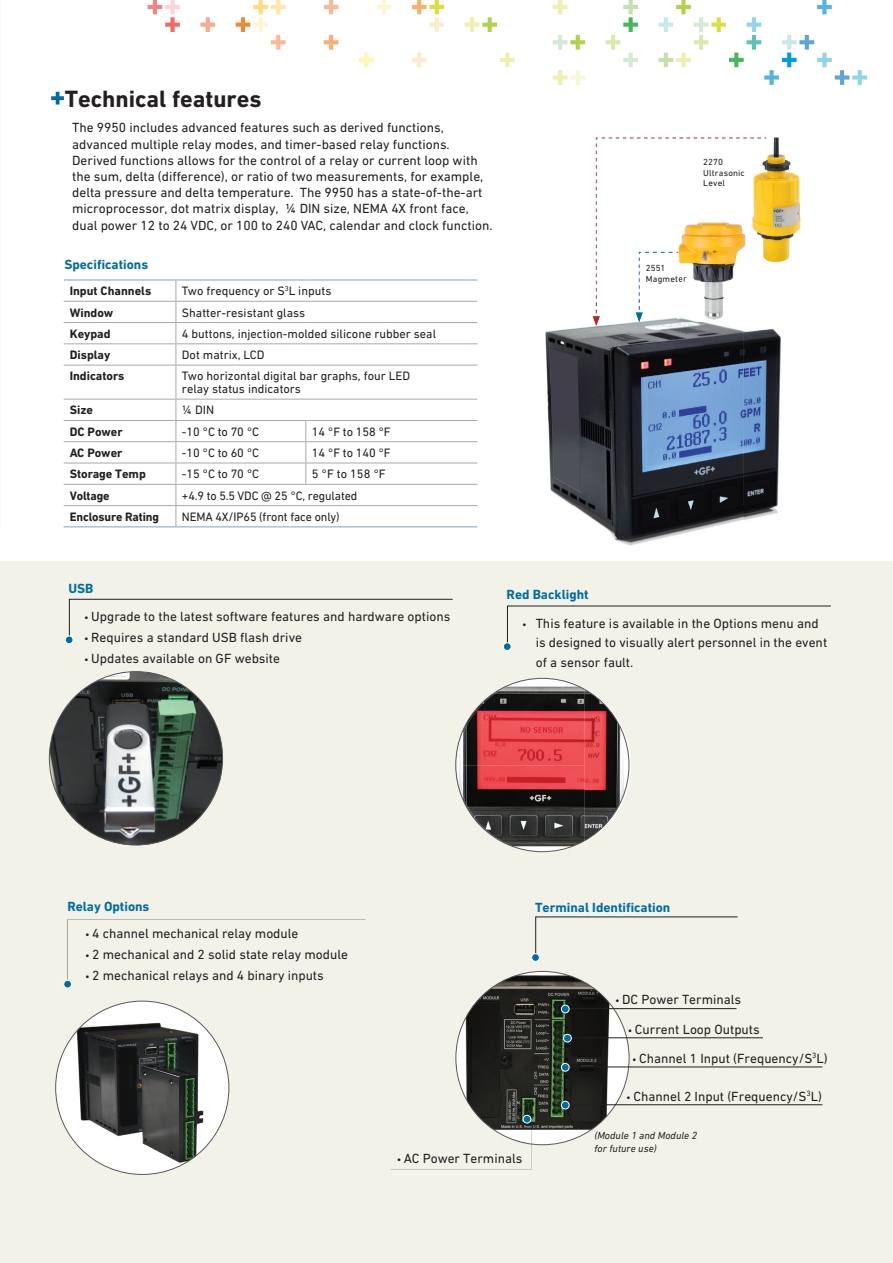
<style>
.page{position:relative;width:893px;height:1263px;background:#fff}
.page>*{position:absolute;margin:0;border:0;box-sizing:border-box;transform-origin:0 0}
.t1{font:700 24px "DIN Next W1 G";color:#231f20}
.t2{font:13.5px/16.2px "DIN Next W1 G";color:#231f20}
.t3{font:700 13.5px "DIN Next W1 G";color:#006da2}
.t4{font:12.3px/12.8px "DIN Next W1 G";color:#231f20}
.t5{font:700 12.3px "DIN Next W1 G";color:#231f20}
.t6{font:italic 10.5px/12.6px "DIN Next W1 G";color:#231f20}
.t7{font:9px/10.5px "DIN Next W1 G";letter-spacing:.02em;color:#231f20}
.s1{font-size:10.5px}
</style>
<div class="page">
<svg style="left:148px;top:0;width:32px;height:32px"></svg>
<svg style="left:200px;top:17px;width:15px;height:15px"></svg>
<svg style="left:236px;top:0;width:50px;height:50px"></svg>
<svg style="left:324px;top:35px;width:14px;height:15px"></svg>
<svg style="left:324px;top:0;width:14px;height:14px"></svg>
<svg style="left:359px;top:53px;width:15px;height:14px"></svg>
<svg style="left:377px;top:0;width:14px;height:14px"></svg>
<svg style="left:412px;top:53px;width:15px;height:14px"></svg>
<svg style="left:412px;top:0;width:32px;height:32px"></svg>
<svg style="left:465px;top:17px;width:32px;height:15px"></svg>
<svg style="left:500px;top:53px;width:15px;height:14px"></svg>
<svg style="left:553px;top:70px;width:32px;height:15px"></svg>
<svg style="left:553px;top:35px;width:32px;height:15px"></svg>
<svg style="left:553px;top:0;width:14px;height:14px"></svg>
<svg style="left:606px;top:0;width:32px;height:67px"></svg>
<svg style="left:658px;top:0;width:209px;height:85px"></svg>
<svg style="left:51px;top:92px;width:13px;height:13px"></svg>
<div style="left:0;top:562px;width:893px;height:701px;background:#f2f2e9"></div>
<svg style="left:49px;top:671px;width:174px;height:174px"></svg>
<svg style="left:65px;top:599px;width:388px;height:45px"></svg>
<svg style="left:63px;top:919px;width:303px;height:69px"></svg>
<svg style="left:55px;top:1001px;width:174px;height:174px"></svg>
<hr style="left:64px;top:301px;width:112px;height:1px;background:#a8a9ad">
<hr style="left:176px;top:301px;width:130px;height:1px;background:#a8a9ad">
<hr style="left:306px;top:301px;width:171px;height:1px;background:#a8a9ad">
<hr style="left:64px;top:322px;width:112px;height:1px;background:#a8a9ad">
<hr style="left:176px;top:322px;width:130px;height:1px;background:#a8a9ad">
<hr style="left:306px;top:322px;width:171px;height:1px;background:#a8a9ad">
<hr style="left:64px;top:343px;width:112px;height:1px;background:#a8a9ad">
<hr style="left:176px;top:343px;width:130px;height:1px;background:#a8a9ad">
<svg style="left:176px;top:281px;width:1px;height:84px"></svg>
<hr style="left:306px;top:343px;width:171px;height:1px;background:#a8a9ad">
<hr style="left:64px;top:365px;width:112px;height:1px;background:#a8a9ad">
<hr style="left:176px;top:365px;width:130px;height:1px;background:#a8a9ad">
<hr style="left:176px;top:365px;width:1px;height:34px;background:#a8a9ad">
<hr style="left:306px;top:365px;width:171px;height:1px;background:#a8a9ad">
<hr style="left:64px;top:399px;width:112px;height:1px;background:#a8a9ad">
<hr style="left:176px;top:399px;width:130px;height:1px;background:#a8a9ad">
<hr style="left:306px;top:399px;width:171px;height:1px;background:#a8a9ad">
<hr style="left:64px;top:420px;width:112px;height:1px;background:#a8a9ad">
<hr style="left:176px;top:420px;width:130px;height:1px;background:#a8a9ad">
<hr style="left:306px;top:420px;width:171px;height:1px;background:#a8a9ad">
<hr style="left:64px;top:441px;width:112px;height:1px;background:#a8a9ad">
<hr style="left:176px;top:441px;width:130px;height:1px;background:#a8a9ad">
<hr style="left:306px;top:441px;width:171px;height:1px;background:#a8a9ad">
<hr style="left:64px;top:463px;width:112px;height:1px;background:#a8a9ad">
<hr style="left:176px;top:463px;width:130px;height:1px;background:#a8a9ad">
<hr style="left:306px;top:463px;width:171px;height:1px;background:#a8a9ad">
<svg style="left:305px;top:421px;width:1px;height:63px"></svg>
<hr style="left:64px;top:484px;width:112px;height:1px;background:#a8a9ad">
<hr style="left:176px;top:484px;width:130px;height:1px;background:#a8a9ad">
<hr style="left:306px;top:484px;width:171px;height:1px;background:#a8a9ad">
<hr style="left:64px;top:505px;width:112px;height:1px;background:#a8a9ad">
<hr style="left:176px;top:505px;width:130px;height:1px;background:#a8a9ad">
<svg style="left:176px;top:399px;width:1px;height:127px"></svg>
<hr style="left:306px;top:505px;width:171px;height:1px;background:#a8a9ad">
<hr style="left:64px;top:279px;width:112px;height:2px;background:#82b1d2">
<hr style="left:176px;top:279px;width:130px;height:2px;background:#82b1d2">
<hr style="left:306px;top:279px;width:171px;height:2px;background:#82b1d2">
<hr style="left:64px;top:526px;width:112px;height:1px;background:#82b1d2">
<hr style="left:176px;top:526px;width:130px;height:1px;background:#82b1d2">
<hr style="left:306px;top:526px;width:171px;height:1px;background:#82b1d2">
<hr style="left:567px;top:1008px;width:169px;height:1px;background:#231f20">
<hr style="left:569px;top:1037px;width:194px;height:1px;background:#231f20">
<hr style="left:567px;top:1067px;width:255px;height:1px;background:#231f20">
<hr style="left:567px;top:1104px;width:255px;height:1px;background:#231f20">
<svg style="left:390px;top:971px;width:239px;height:199px"></svg>
<svg style="left:531px;top:916px;width:207px;height:46px"></svg>
<svg style="left:455px;top:678px;width:176px;height:174px"></svg>
<svg style="left:503px;top:606px;width:328px;height:45px"></svg>
<img style="left:766px;top:138px;width:35px;height:84px">
<img style="left:766px;top:222px;width:35px;height:40px">
<img style="left:545px;top:316px;width:236px;height:230px">
<svg style="left:593px;top:138px;width:173px;height:188px"></svg>
<h1 class="t1" style="left:65px;top:85px;width:198px">Technical features</h1>
<p class="t2" style="left:72px;top:120px;width:422px">The 9950 includes advanced features such as derived functions, advanced multiple relay modes, and timer-based relay functions.<br>Derived functions allows for the control of a relay or current loop with the sum, delta (difference), or ratio of two measurements, for example, delta pressure and delta temperature. The 9950 has a state-of-the-art microprocessor, dot matrix display, ¼ DIN size, NEMA 4X front face, dual power 12 to 24 VDC, or 100 to 240 VAC, calendar and clock function.</p>
<p class="t3" style="left:64px;top:257px;width:85px">Specifications</p>
<p class="t5" style="left:70px;top:284px;width:83px">Input Channels</p>
<p class="t4" style="left:182px;top:285px;width:151px">Two frequency or S<sup>3</sup>L inputs</p>
<p class="t5" style="left:70px;top:305px;width:45px">Window</p>
<p class="t4" style="left:182px;top:306px;width:125px">Shatter-resistant glass</p>
<p class="t5" style="left:70px;top:326px;width:42px">Keypad</p>
<p class="t4" style="left:182px;top:327px;width:256px">4 buttons, injection-molded silicone rubber seal</p>
<p class="t5" style="left:70px;top:348px;width:42px">Display</p>
<p class="t4" style="left:182px;top:348px;width:84px">Dot matrix, LCD</p>
<p class="t5" style="left:70px;top:369px;width:56px">Indicators</p>
<p class="t4" style="left:182px;top:370px;width:230px">Two horizontal digital bar graphs, four LED relay status indicators</p>
<p class="t5" style="left:70px;top:403px;width:25px">Size</p>
<p class="t4" style="left:182px;top:404px;width:34px">¼ DIN</p>
<p class="t5" style="left:70px;top:424px;width:54px">DC Power</p>
<p class="t4" style="left:182px;top:425px;width:79px">-10 °C to 70 °C</p>
<p class="t4" style="left:312px;top:425px;width:81px">14 °F to 158 °F</p>
<p class="t5" style="left:70px;top:446px;width:54px">AC Power</p>
<p class="t4" style="left:182px;top:446px;width:79px">-10 °C to 60 °C</p>
<p class="t4" style="left:312px;top:446px;width:81px">14 °F to 140 °F</p>
<p class="t5" style="left:70px;top:467px;width:78px">Storage Temp</p>
<p class="t4" style="left:182px;top:468px;width:79px">-15 °C to 70 °C</p>
<p class="t4" style="left:312px;top:468px;width:76px">5 °F to 158 °F</p>
<p class="t5" style="left:70px;top:488px;width:41px">Voltage</p>
<p class="t4" style="left:182px;top:489px;width:177px">+4.9 to 5.5 VDC @ 25 °C, regulated</p>
<p class="t5" style="left:70px;top:509px;width:91px">Enclosure Rating</p>
<p class="t4" style="left:182px;top:510px;width:159px">NEMA 4X/IP65 (front face only)</p>
<p class="t7" style="left:703px;top:157px;width:43px">2270<br>Ultrasonic<br>Level</p>
<p class="t7" style="left:646px;top:263px;width:42px">2551<br>Magmeter</p>
<p class="t3" style="left:68px;top:580px;width:26px">USB</p>
<p class="t2" style="left:84px;top:608px;width:368px"><span class="s1">•</span> Upgrade to the latest software features and hardware options</p>
<p class="t2" style="left:84px;top:629px;width:219px"><span class="s1">•</span> Requires a standard USB flash drive</p>
<p class="t2" style="left:84px;top:650px;width:197px"><span class="s1">•</span> Updates available on GF website</p>
<p class="t3" style="left:507px;top:587px;width:84px">Red Backlight</p>
<p class="t2" style="left:536px;top:614px;width:293px;line-height:19.4px;text-indent:-14px"><span class="s1">•</span> This feature is available in the Options menu and is designed to visually alert personnel in the event of a sensor fault.</p>
<p class="t3" style="left:67px;top:899px;width:84px">Relay Options</p>
<p class="t2" style="left:85px;top:925px;width:215px"><span class="s1">•</span> 4 channel mechanical relay module</p>
<p class="t2" style="left:85px;top:946px;width:264px"><span class="s1">•</span> 2 mechanical and 2 solid state relay module</p>
<p class="t2" style="left:85px;top:967px;width:240px"><span class="s1">•</span> 2 mechanical relays and 4 binary inputs</p>
<p class="t3" style="left:535px;top:899px;width:137px">Terminal Identification</p>
<p class="t2" style="left:615px;top:991px;width:128px"><span class="s1">•</span> DC Power Terminals</p>
<p class="t2" style="left:628px;top:1021px;width:133px"><span class="s1">•</span> Current Loop Outputs</p>
<p class="t2" style="left:632px;top:1050px;width:197px"><span class="s1">•</span> Channel 1 Input (Frequency/S<sup>3</sup>L)</p>
<p class="t2" style="left:626px;top:1088px;width:197px"><span class="s1">•</span> Channel 2 Input (Frequency/S<sup>3</sup>L)</p>
<p class="t2" style="left:397px;top:1150px;width:127px"><span class="s1">•</span> AC Power Terminals</p>
<p class="t6" style="left:594px;top:1129px;width:104px">(Module 1 and Module 2 for future use)</p>
</div>
